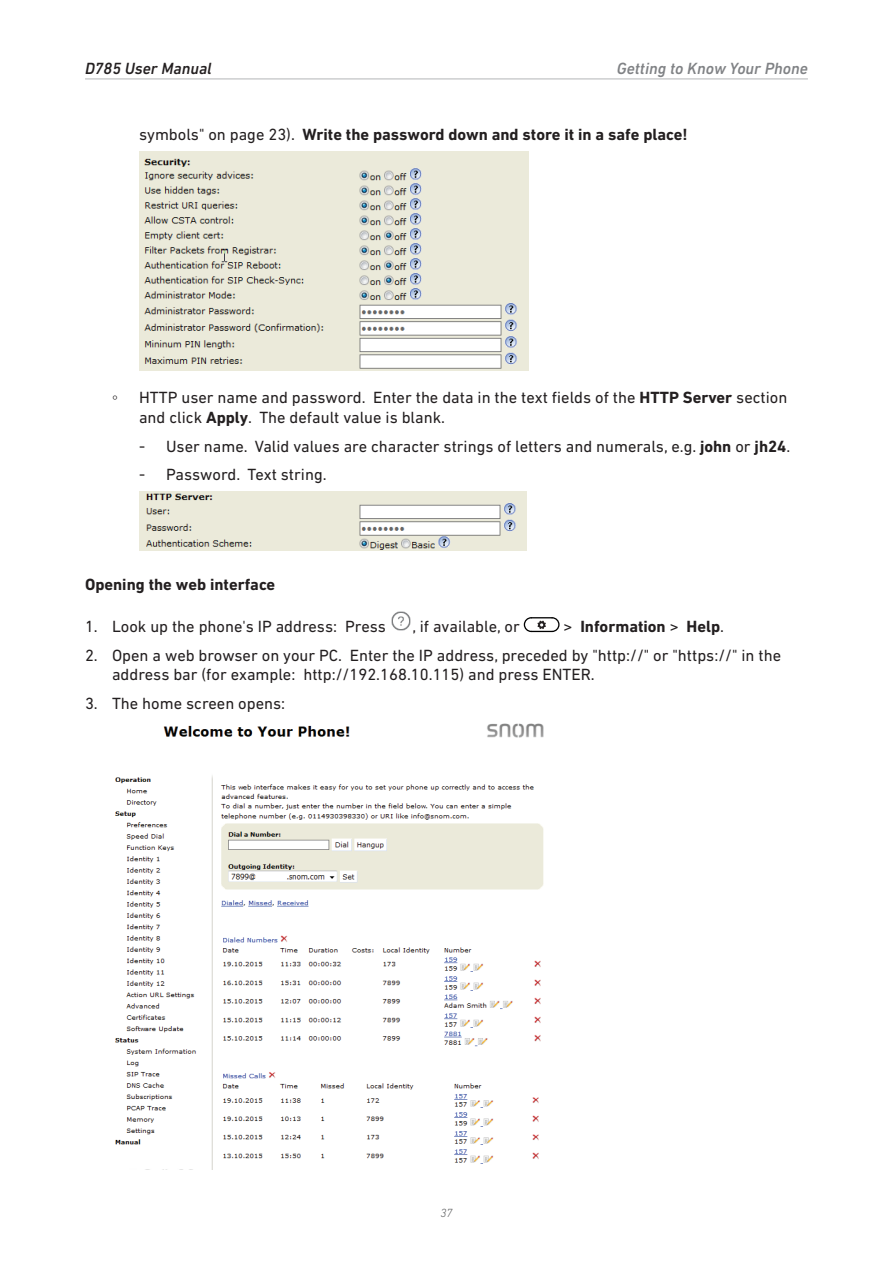
<style>
.page{position:relative;width:893px;height:1263px;background:#fff}
.page>*{position:absolute;margin:0;border:0;box-sizing:border-box;transform-origin:0 0}
.t1{font:16.5px/19.8px "DIN Next LT Pro";color:#231f20}
.t2{font:700 16.5px "DIN Next LT Pro";color:#231f20}
.t3{font:italic 500 16.5px "DIN Next LT Pro";color:#808285}
.t4{font:italic 500 16.5px "DIN Next LT Pro";color:#231f20}
.t5{font:16.5px "Calibri";color:#231f20}
.t6{font:italic 300 12px "DIN Next LT Pro";color:#57585a}
.s1{font-weight:400}
.s2{font-weight:700}
.s3{font-family:"Akzidenz Grotesk Pro"}
</style>
<div class="page">
<hr style="left:85px;top:78px;width:723px;height:1px;background:#bcbdc0">
<img style="left:139px;top:151px;width:390px;height:220px">
<img style="left:139px;top:491px;width:387px;height:60px">
<img style="left:391px;top:611px;width:20px;height:20px">
<svg style="left:524px;top:617px;width:36px;height:15px"></svg>
<img style="left:115px;top:723px;width:429px;height:446px">
<p class="t4" style="left:85px;top:59px;width:128px">D785 User Manual</p>
<p class="t3" style="left:617px;top:59px;width:193px">Getting to Know Your Phone</p>
<p class="t2" style="left:139px;top:125px;width:550px"><span class="s1">symbols" on page 23).</span> Write the password down and store it in a safe place!</p>
<p class="t5" style="left:112px;top:387px;width:7px">◦</p>
<p class="t1" style="left:139px;top:388px;width:650px">HTTP user name and password. Enter the data in the text fields of the <span class="s2">HTTP Server</span> section and click <span class="s2">Apply</span>. The default value is blank.</p>
<p class="t1" style="left:139px;top:436px;width:653px"><span class="s3">-</span> User name. Valid values are character strings of letters and numerals, e.g. <span class="s2">john</span> or <span class="s2">jh24</span>.</p>
<p class="t1" style="left:139px;top:464px;width:189px"><span class="s3">-</span> Password. Text string.</p>
<p class="t2" style="left:85px;top:574px;width:192px">Opening the web interface</p>
<p class="t1" style="left:85px;top:617px;width:302px">1. Look up the phone's IP address: Press</p>
<p class="t1" style="left:412px;top:617px;width:109px">, if available, or</p>
<p class="t2" style="left:563px;top:617px;width:162px"><span class="s1">&gt;</span> Information <span class="s1">&gt;</span> Help<span class="s1">.</span></p>
<p class="t1" style="left:112px;top:645px;width:671px;text-indent:-27px">2. Open a web browser on your PC. Enter the IP address, preceded by "http://" or "https://" in the address bar (for example: http://192.168.10.115) and press ENTER.</p>
<p class="t1" style="left:85px;top:693px;width:202px">3. The home screen opens:</p>
<p class="t6" style="left:440px;top:1205px;width:14px">37</p>
</div>
